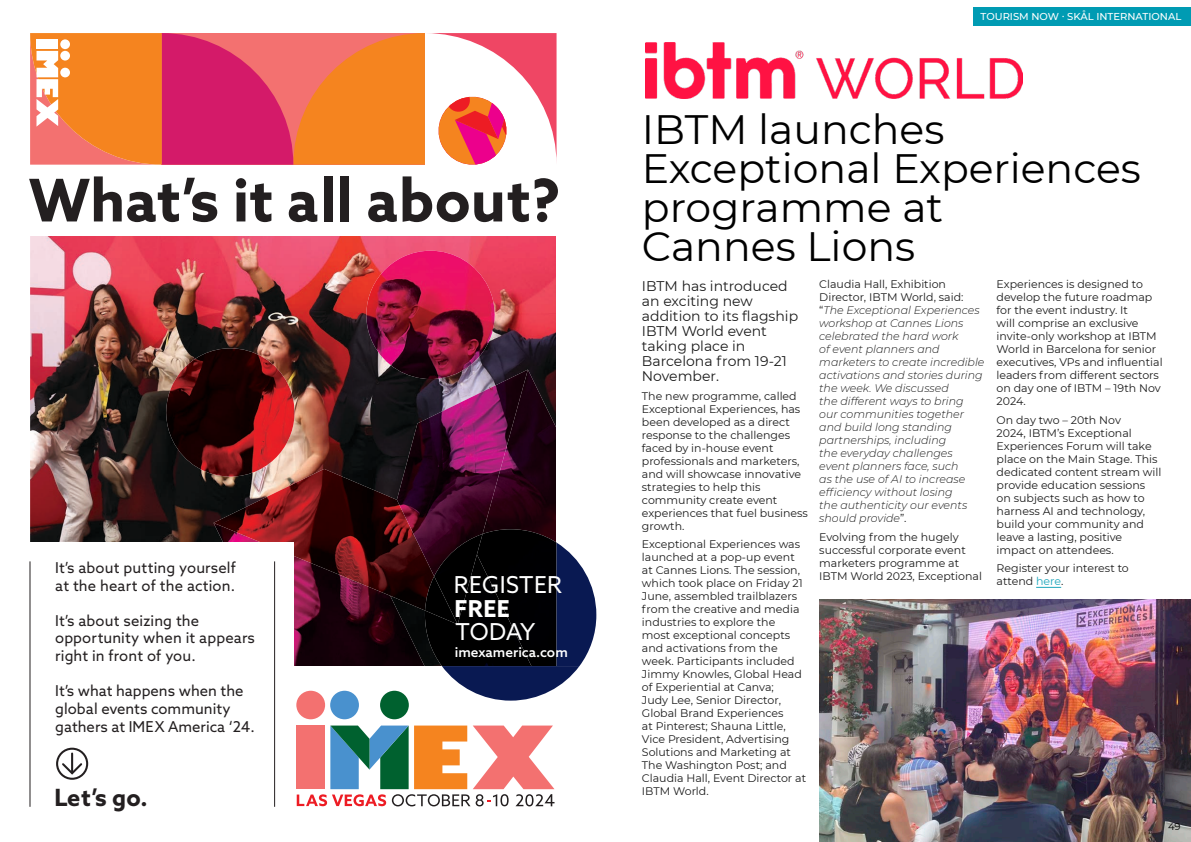
<style>
.page{position:relative;width:1191px;height:842px;background:#fff}
.page>*{position:absolute;margin:0;border:0;box-sizing:border-box;transform-origin:0 0}
.t1{font:700 58.9px "Azo Sans";color:#231f20}
._71_Bold_Left{font:41px/39px "Montserrat";color:#000}
.t2{font:700 23.8px "Azo Sans";color:#231f20}
.t3{font:23.3px/23.3px "Azo Sans";letter-spacing:.015em;color:#fff}
.t4{font:15px/17.6px "Azo Sans";letter-spacing:.01em;color:#231f20}
.t5{font:14px/15px "Montserrat";color:#000}
.t6{font:500 13.7px "Azo Sans";color:#fff}
.t7{font:11px/13px "Montserrat";color:#000}
.t8{font:italic 300 11px/13px "Montserrat";color:#000}
.t9{font:500 10px "Montserrat";color:#fff}
.t10{font:10px "Montserrat";color:#000}
.s1{font-weight:700}
.s2{font-weight:400;font-style:normal}
.s3{color:#009bb3}
</style>
<div class="page">
<img style="left:819px;top:600px;width:372px;height:242px">
<img style="left:646px;top:42px;width:376px;height:56px">
<div style="left:972px;top:7px;width:219px;height:19px;background:#009bb3"></div>
<img style="left:30px;top:236px;width:526px;height:430px">
<img style="left:294px;top:610px;width:130px;height:56px">
<img style="left:213px;top:469px;width:212px;height:141px">
<img style="left:528px;top:370px;width:28px;height:159px">
<img style="left:397px;top:370px;width:131px;height:206px">
<img style="left:357px;top:251px;width:147px;height:128px">
<img style="left:157px;top:348px;width:146px;height:129px">
<div style="left:9px;top:542px;width:285px;height:282px;background:#fff"></div>
<div style="left:296px;top:725px;width:29px;height:64px;background:#f37170"></div>
<div style="left:296px;top:691px;width:29px;height:28px;background:#f37170;border-radius:50%"></div>
<div style="left:380px;top:691px;width:29px;height:28px;background:#00612f;border-radius:50%"></div>
<div style="left:330px;top:691px;width:29px;height:28px;background:#4991ce;border-radius:50%"></div>
<svg style="left:297px;top:725px;width:257px;height:81px"></svg>
<div style="left:56px;top:748px;width:32px;height:32px;border:2px solid #231f20;border-radius:50%"></div>
<hr style="left:71px;top:753px;width:2px;height:20px;background:#231f20">
<svg style="left:60px;top:761px;width:24px;height:15px"></svg>
<hr style="left:274px;top:561px;width:1px;height:246px;background:#231f20">
<hr style="left:30px;top:561px;width:1px;height:246px;background:#231f20">
<img style="left:425px;top:554px;width:17px;height:112px">
<img style="left:425px;top:576px;width:9px;height:48px">
<img style="left:477px;top:529px;width:79px;height:13px">
<img style="left:434px;top:534px;width:48px;height:90px">
<svg style="left:442px;top:542px;width:154px;height:159px;background:#24283a"></svg>
<svg style="left:30px;top:33px;width:526px;height:132px"></svg>
<div style="left:60px;top:51px;width:10px;height:10px;background:#fff;border-radius:50%"></div>
<svg style="left:1036px;top:587px;width:25px;height:1px"></svg>
<p class="t1" style="left:29px;top:161px;width:533px">What’s it all about?</p>
<p class="t4" style="left:55px;top:559px;width:182px">It’s about putting yourself at the heart of the action.</p>
<p class="t4" style="left:55px;top:611px;width:201px">It’s about seizing the opportunity when it appears right in front of you.</p>
<p class="t4" style="left:55px;top:682px;width:201px">It’s what happens when the global events community gathers at IMEX America ‘24.</p>
<p class="t2" style="left:54px;top:782px;width:95px">Let’s go.</p>
<p class="t3" style="left:454px;top:573px;width:110px">REGISTER<br><span class="s1">FREE<br></span>TODAY</p>
<p class="t6" style="left:455px;top:643px;width:114px">imexamerica.com</p>
<p class="t9" style="left:980px;top:9px;width:202px">TOURISM NOW · SKÅL INTERNATIONAL</p>
<p class="_71_Bold_Left" style="left:642px;top:108px;width:500px">IBTM launches<br>Exceptional Experiences programme at</p>
<p class="_71_Bold_Left" style="left:642px;top:225px;width:275px">Cannes Lions</p>
<p class="t5" style="left:642px;top:278px;width:158px">IBTM has introduced an exciting new addition to its flagship<br>IBTM World event taking place in<br>Barcelona from 19-21<br>November.</p>
<p class="t7" style="left:642px;top:389px;width:167px">The new programme, called<br>Exceptional Experiences, has been developed as a direct response to the challenges faced by in-house event professionals and marketers, and will showcase innovative strategies to help this community create event experiences that fuel business growth.</p>
<p class="t7" style="left:642px;top:537px;width:166px">Exceptional Experiences was launched at a pop-up event at Cannes Lions. The session, which took place on Friday 21<br>June, assembled trailblazers from the creative and media industries to explore the most exceptional concepts and activations from the week. Participants included<br>Jimmy Knowles, Global Head of Experiential at Canva;<br>Judy Lee, Senior Director,<br>Global Brand Experiences<br>at Pinterest; Shauna Little,<br>Vice President, Advertising<br>Solutions and Marketing at<br>The Washington Post; and<br>Claudia Hall, Event Director at<br>IBTM World.</p>
<p class="t8" style="left:819px;top:277px;width:167px"><span class="s2">Claudia Hall, Exhibition<br>Director, IBTM World, said: “</span>The Exceptional Experiences workshop at Cannes Lions celebrated the hard work<br>of event planners and marketers to create incredible activations and stories during the week. We discussed<br>the different ways to bring our communities together and build long standing partnerships, including<br>the everyday challenges event planners face, such<br>as the use of AI to increase efficiency without losing<br>the authenticity our events should provide<span class="s2">”.</span></p>
<p class="t7" style="left:819px;top:530px;width:164px">Evolving from the hugely successful corporate event marketers programme at<br>IBTM World 2023, Exceptional</p>
<p class="t7" style="left:996px;top:277px;width:167px">Experiences is designed to develop the future roadmap for the event industry. It<br>will comprise an exclusive invite-only workshop at IBTM<br>World in Barcelona for senior executives, VPs and influential leaders from different sectors on day one of IBTM – 19th Nov<br>2024.</p>
<p class="t7" style="left:996px;top:413px;width:166px">On day two – 20th Nov<br>2024, IBTM’s Exceptional<br>Experiences Forum will take place on the Main Stage. This dedicated content stream will provide education sessions on subjects such as how to harness AI and technology, build your community and leave a lasting, positive impact on attendees.</p>
<p class="t7" style="left:996px;top:561px;width:134px">Register your interest to attend <span class="s3">here</span>.</p>
<p class="t10" style="left:1168px;top:820px;width:14px">49</p>
</div>
